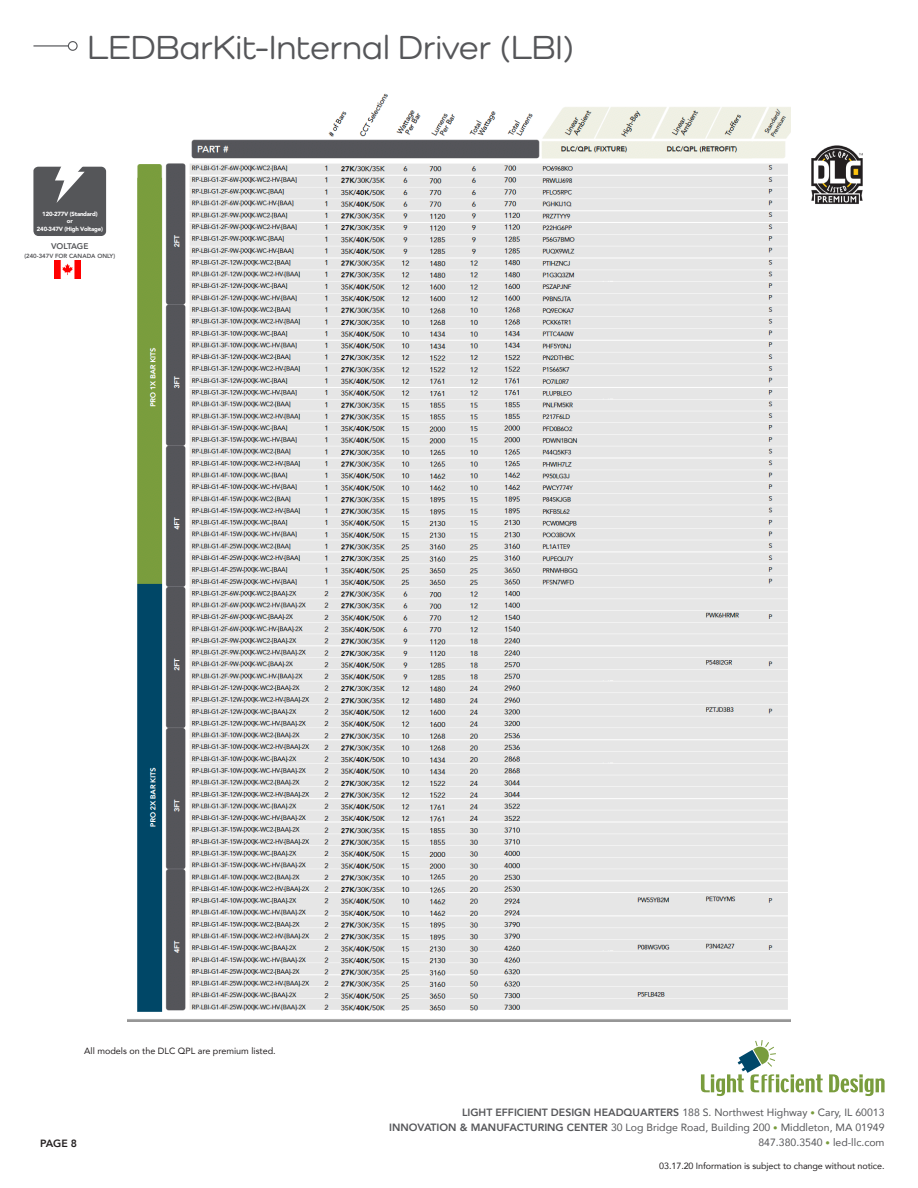
<style>
.page{position:relative;width:918px;height:1188px;background:#fff}
.page>*{position:absolute;margin:0;border:0;box-sizing:border-box;transform-origin:0 0}
.t1{font:500 34.5px "Como";color:#555659}
.t2{font:10.5px "Avenir";color:#555659}
.t3{font:800 10.5px "Avenir";color:#231f20}
.t4{font:9px "Avenir";letter-spacing:-.01em;color:#231f20}
.t5{font:800 8.25px "Avenir";color:#555659}
.t6{font:900 6px "Avenir";letter-spacing:-.03em;color:#fff}
.t7{font:800 6px "Avenir";color:#555659}
.s1{font-weight:800}
.s2{font-size:9px;color:#799c3d}
</style>
<div class="page">
<svg style="left:68px;top:41px;width:10px;height:10px"></svg>
<hr style="left:33px;top:45px;width:35px;height:2px;background:#555659">
<svg style="left:829px;top:1074px;width:56px;height:22px"></svg>
<svg style="left:701px;top:1040px;width:122px;height:56px"></svg>
<img style="left:128px;top:93px;width:662px;height:928px">
<img style="left:811px;top:145px;width:52px;height:59px">
<svg style="left:33px;top:166px;width:73px;height:70px;background:#67686a"></svg>
<img style="left:55px;top:260px;width:26px;height:18px">
<p class="t1" style="left:87px;top:27px;width:489px">LEDBarKit-Internal Driver (LBI)</p>
<p class="t6" style="left:42px;top:208px;width:57px">120-277V (Standard)</p>
<p class="t6" style="left:67px;top:216px;width:7px">or</p>
<p class="t6" style="left:37px;top:223px;width:68px">240-347V (High Voltage)</p>
<p class="t5" style="left:51px;top:239px;width:39px">VOLTAGE</p>
<p class="t7" style="left:24px;top:251px;width:92px">(240-347V FOR CANADA ONLY)</p>
<p class="t4" style="left:84px;top:1044px;width:193px">All models on the DLC QPL are premium listed.</p>
<p class="t3" style="left:40px;top:1135px;width:39px">PAGE 8</p>
<p class="t2" style="left:462px;top:1104px;width:424px"><span class="s1">LIGHT EFFICIENT DESIGN HEADQUARTERS</span> 188 S. Northwest Highway <span class="s2">•</span> Cary, IL 60013</p>
<p class="t2" style="left:389px;top:1119px;width:497px"><span class="s1">INNOVATION &amp; MANUFACTURING CENTER</span> 30 Log Bridge Road, Building 200 <span class="s2">•</span> Middleton, MA 01949</p>
<p class="t2" style="left:758px;top:1134px;width:128px">847.380.3540 <span class="s2">•</span> led-llc.com</p>
<p class="t4" style="left:659px;top:1159px;width:227px">03.17.20 Information is subject to change without notice.</p>
</div>
